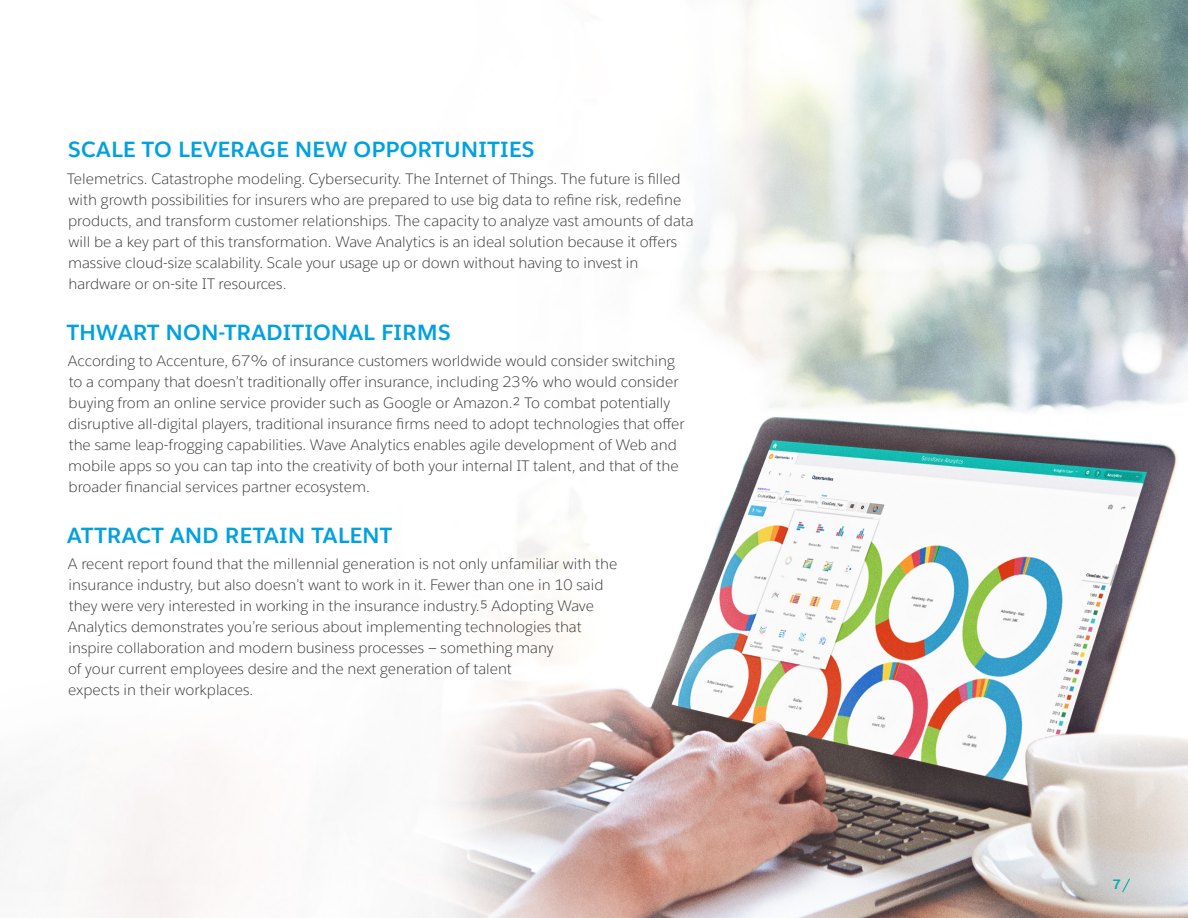
<style>
.page{position:relative;width:1188px;height:918px;background:#fff}
.page>*{position:absolute;margin:0;border:0;box-sizing:border-box;transform-origin:0 0}
.t1{font:700 21.75px "Salesforce Sans";letter-spacing:.02em;color:#00a1e0}
.t2{font:300 15px/21px "Salesforce Sans";color:#373738}
.t3{font:700 13.5px "Salesforce Sans";color:#00b2a9}
</style>
<div class="page">
<img style="left:0;top:0;width:1188px;height:918px">
<svg style="left:1121px;top:877px;width:10px;height:17px"></svg>
<h1 class="t1" style="left:68px;top:136px;width:468px">SCALE TO LEVERAGE NEW OPPORTUNITIES</h1>
<p class="t2" style="left:67px;top:168px;width:628px">Telemetrics. Catastrophe modeling. Cybersecurity. The Internet of Things. The future is filled with growth possibilities for insurers who are prepared to use big data to refine risk, redefine products, and transform customer relationships. The capacity to analyze vast amounts of data will be a key part of this transformation. Wave Analytics is an ideal solution because it offers massive cloud-size scalability. Scale your usage up or down without having to invest in hardware or on-site IT resources.</p>
<h1 class="t1" style="left:67px;top:318px;width:385px">THWART NON-TRADITIONAL FIRMS</h1>
<p class="t2" style="left:68px;top:350px;width:618px">According to Accenture, 67% of insurance customers worldwide would consider switching to a company that doesn’t traditionally offer insurance, including 23% who would consider buying from an online service provider such as Google or Amazon.2 To combat potentially disruptive all-digital players, traditional insurance firms need to adopt technologies that offer the same leap-frogging capabilities. Wave Analytics enables agile development of Web and mobile apps so you can tap into the creativity of both your internal IT talent, and that of the broader financial services partner ecosystem.</p>
<h1 class="t1" style="left:67px;top:521px;width:326px">ATTRACT AND RETAIN TALENT</h1>
<p class="t2" style="left:68px;top:554px;width:551px">A recent report found that the millennial generation is not only unfamiliar with the insurance industry, but also doesn’t want to work in it. Fewer than one in 10 said they were very interested in working in the insurance industry.5 Adopting Wave Analytics demonstrates you’re serious about implementing technologies that inspire collaboration and modern business processes — something many<br>of your current employees desire and the next generation of talent<br>expects in their workplaces.</p>
<p class="t3" style="left:1113px;top:875px;width:9px">7</p>
</div>
